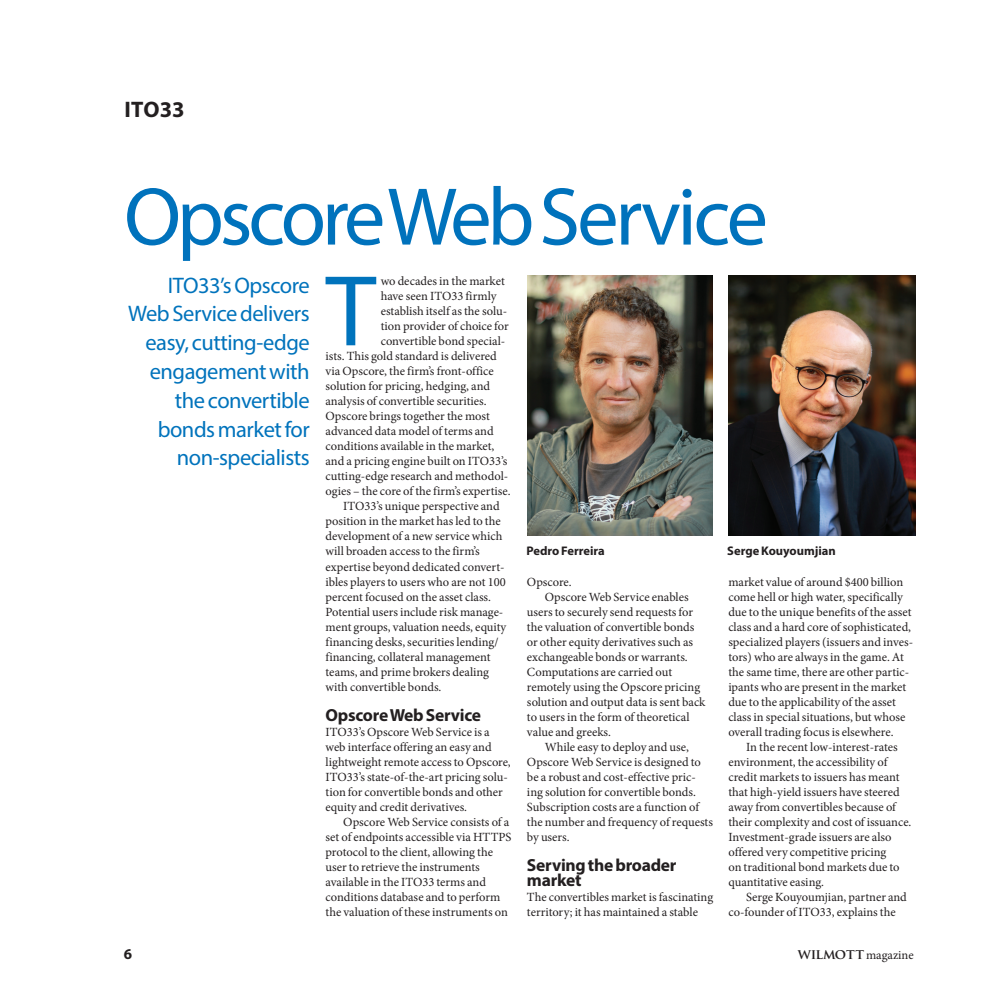
<style>
.page{position:relative;width:993px;height:993px;background:#fff}
.page>*{position:absolute;margin:0;border:0;box-sizing:border-box;transform-origin:0 0}
.t1{font:101.5px "Myriad Pro";color:#0073bc}
.t2{font:82.5px "Myriad Pro";letter-spacing:-.05em;color:#0072bc}
.t3{font:22.5px/28.8px "Myriad Pro";letter-spacing:-.02em;color:#0073bc;text-align:right}
.t4{font:700 22.5px "Myriad Pro";letter-spacing:.005em;color:#231f20}
.t5{font:700 17.5px/15px "Myriad Pro";letter-spacing:-.015em;color:#231f20}
.t6{font:700 15px "Myriad Pro";color:#231f20}
.t7{font:12.5px/15px "Minion Pro";color:#231f20}
.t8{font:700 12.5px "Myriad Pro";color:#231f20}
.s1{font-family:"Trajan Pro";font-weight:700;font-size:13.75px}
</style>
<div class="page">
<img style="left:728px;top:275px;width:187px;height:260px">
<img style="left:527px;top:275px;width:185px;height:260px">
<h3 class="t4" style="left:124px;top:94px;width:62px">ITO33</h3>
<h2 class="t2" style="left:124px;top:166px;width:645px">Opscore Web Service</h2>
<h1 class="t1" style="left:325px;top:248px;width:52px">T</h1>
<p class="t7" style="left:380px;top:274px;width:126px">wo decades in the market</p>
<h3 class="t3" style="left:128px;top:270px;width:183px">ITO33’s Opscore<br>Web Service delivers easy, cutting-edge engagement with the convertible bonds market for non-specialists</h3>
<p class="t7" style="left:380px;top:289px;width:117px">have seen ITO33 firmly</p>
<p class="t7" style="left:380px;top:304px;width:128px">establish itself as the solu-</p>
<p class="t7" style="left:380px;top:319px;width:129px">tion provider of choice for</p>
<p class="t7" style="left:380px;top:334px;width:126px">convertible bond special-</p>
<p class="t7" style="left:325px;top:349px;width:173px">ists. This gold standard is delivered</p>
<p class="t7" style="left:325px;top:364px;width:170px">via Opscore, the firm’s front-office</p>
<p class="t7" style="left:325px;top:379px;width:166px">solution for pricing, hedging, and</p>
<p class="t7" style="left:325px;top:394px;width:163px">analysis of convertible securities.</p>
<p class="t7" style="left:325px;top:409px;width:166px">Opscore brings together the most</p>
<p class="t7" style="left:325px;top:424px;width:169px">advanced data model of terms and</p>
<p class="t7" style="left:325px;top:439px;width:170px">conditions available in the market,</p>
<p class="t7" style="left:325px;top:454px;width:183px">and a pricing engine built on ITO33’s</p>
<p class="t7" style="left:325px;top:469px;width:184px">cutting-edge research and methodol-</p>
<p class="t7" style="left:325px;top:484px;width:186px">ogies – the core of the firm’s expertise.</p>
<p class="t7" style="left:343px;top:499px;width:158px">ITO33’s unique perspective and</p>
<p class="t7" style="left:325px;top:514px;width:177px">position in the market has led to the</p>
<p class="t7" style="left:325px;top:529px;width:178px">development of a new service which</p>
<p class="t7" style="left:325px;top:544px;width:156px">will broaden access to the firm’s</p>
<p class="t7" style="left:325px;top:559px;width:180px">expertise beyond dedicated convert-</p>
<p class="t7" style="left:325px;top:574px;width:182px">ibles players to users who are not 100</p>
<p class="t7" style="left:325px;top:589px;width:167px">percent focused on the asset class.</p>
<p class="t7" style="left:325px;top:604px;width:179px">Potential users include risk manage-</p>
<p class="t7" style="left:325px;top:619px;width:182px">ment groups, valuation needs, equity</p>
<p class="t7" style="left:325px;top:634px;width:174px">financing desks, securities lending/</p>
<p class="t7" style="left:325px;top:649px;width:166px">financing, collateral management</p>
<p class="t7" style="left:325px;top:664px;width:165px">teams, and prime brokers dealing</p>
<p class="t7" style="left:325px;top:679px;width:117px">with convertible bonds.</p>
<h3 class="t5" style="left:325px;top:706px;width:157px">Opscore Web Service</h3>
<p class="t7" style="left:325px;top:724px;width:187px">ITO33’s Opscore Web Service is a web interface offering an easy and lightweight remote access to Opscore, ITO33’s state-of-the-art pricing solu&shy;tion for convertible bonds and other equity and credit derivatives.</p>
<p class="t7" style="left:325px;top:814px;width:187px;text-indent:18px">Opscore Web Service consists of a set of endpoints accessible via HTTPS protocol to the client, allowing the user to retrieve the instruments available in the ITO33 terms and conditions database and to perform the valuation of these instruments on</p>
<p class="t8" style="left:526px;top:543px;width:80px">Pedro Ferreira</p>
<p class="t8" style="left:727px;top:543px;width:110px">Serge Kouyoumjian</p>
<p class="t7" style="left:728px;top:574px;width:186px">market value of around $400 billion come hell or high water, specifically due to the unique benefits of the asset class and a hard core of sophisticated, specialized players (issuers and inves&shy;tors) who are always in the game. At the same time, there are other partic&shy;ipants who are present in the market due to the applicability of the asset class in special situations, but whose overall trading focus is elsewhere.</p>
<p class="t7" style="left:728px;top:739px;width:184px;text-indent:18px">In the recent low-interest-rates environment, the accessibility of credit markets to issuers has meant that high-yield issuers have steered away from convertibles because of their complexity and cost of issuance.<br>Investment-grade issuers are also offered very competitive pricing<br>on traditional bond markets due to quantitative easing.</p>
<p class="t7" style="left:728px;top:889px;width:180px;text-indent:18px">Serge Kouyoumjian, partner and co-founder of ITO33, explains the</p>
<p class="t7" style="left:527px;top:574px;width:46px">Opscore.</p>
<p class="t7" style="left:544px;top:589px;width:145px">Opscore Web Service enables</p>
<p class="t7" style="left:527px;top:604px;width:167px">users to securely send requests for</p>
<p class="t7" style="left:527px;top:619px;width:169px">the valuation of convertible bonds</p>
<p class="t7" style="left:527px;top:634px;width:167px">or other equity derivatives such as</p>
<p class="t7" style="left:527px;top:649px;width:162px">exchangeable bonds or warrants.</p>
<p class="t7" style="left:527px;top:664px;width:147px">Computations are carried out</p>
<p class="t7" style="left:527px;top:679px;width:175px">remotely using the Opscore pricing</p>
<p class="t7" style="left:527px;top:694px;width:180px">solution and output data is sent back</p>
<p class="t7" style="left:527px;top:709px;width:164px">to users in the form of theoretical</p>
<p class="t7" style="left:527px;top:724px;width:85px">value and greeks.</p>
<p class="t7" style="left:544px;top:739px;width:146px">While easy to deploy and use,</p>
<p class="t7" style="left:527px;top:754px;width:175px">Opscore Web Service is designed to</p>
<p class="t7" style="left:527px;top:769px;width:170px">be a robust and cost-effective pric-</p>
<p class="t7" style="left:527px;top:784px;width:170px">ing solution for convertible bonds.</p>
<p class="t7" style="left:527px;top:799px;width:173px">Subscription costs are a function of</p>
<p class="t7" style="left:527px;top:814px;width:187px">the number and frequency of requests</p>
<p class="t7" style="left:527px;top:829px;width:44px">by users.</p>
<h3 class="t5" style="left:527px;top:856px;width:151px">Serving the broader market</h3>
<p class="t7" style="left:527px;top:889px;width:188px">The convertibles market is fascinating territory; it has maintained a stable</p>
<p class="t6" style="left:124px;top:944px;width:10px">6</p>
<p class="t7" style="left:797px;top:947px;width:117px"><span class="s1">WILMOTT</span> magazine</p>
</div>
